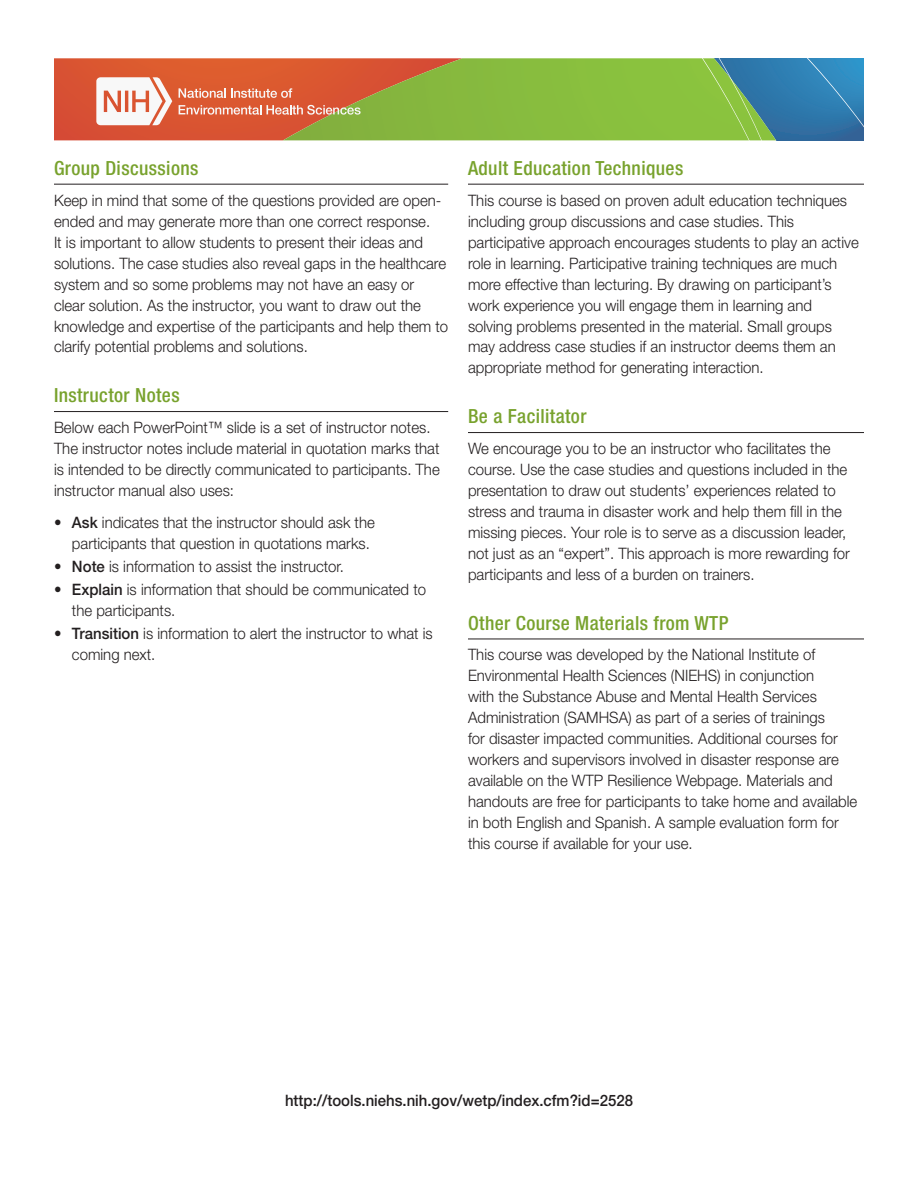
<style>
.page{position:relative;width:918px;height:1188px;background:#fff}
.page>*{position:absolute;margin:0;border:0;box-sizing:border-box;transform-origin:0 0}
.Factsheet_Sub_Green{font:500 condensed 19.5px "Helvetica Neue LT Std";letter-spacing:.02em;color:#78a22d}
.Body{font:300 15.75px/21px "Helvetica Neue LT Std";color:#231f20;scale:.95 1}
.Body_Bold{font:500 15.75px "Helvetica Neue LT Std";color:#231f20;scale:.95 1}
.s1{font-weight:500}
</style>
<div class="page">
<svg style="left:54px;top:58px;width:810px;height:82px;background:#9d9555"></svg>
<hr style="left:54px;top:184px;width:394px;height:1px;background:#231f20">
<hr style="left:54px;top:411px;width:394px;height:1px;background:#231f20">
<hr style="left:468px;top:184px;width:396px;height:1px;background:#231f20">
<hr style="left:468px;top:432px;width:396px;height:1px;background:#231f20">
<hr style="left:468px;top:639px;width:396px;height:1px;background:#231f20">
<p class="Factsheet_Sub_Green" style="left:54px;top:156px;width:146px">Group Discussions</p>
<p class="Body" style="left:54px;top:189px;width:416px">Keep in mind that some of the questions provided are open&shy;ended and may generate more than one correct response.<br>It is important to allow students to present their ideas and solutions. The case studies also reveal gaps in the healthcare system and so some problems may not have an easy or clear solution. As the instructor, you want to draw out the knowledge and expertise of the participants and help them to clarify potential problems and solutions.</p>
<p class="Factsheet_Sub_Green" style="left:54px;top:384px;width:127px">Instructor Notes</p>
<p class="Body" style="left:54px;top:417px;width:408px">Below each PowerPoint™ slide is a set of instructor notes.<br>The instructor notes include material in quotation marks that is intended to be directly communicated to participants. The instructor manual also uses:</p>
<p class="Body" style="left:72px;top:511px;width:320px;text-indent:-18px">• <span class="s1">Ask</span> indicates that the instructor should ask the participants that question in quotations marks.</p>
<p class="Body" style="left:54px;top:555px;width:307px">• <span class="s1">Note</span> is information to assist the instructor.</p>
<p class="Body" style="left:72px;top:579px;width:374px;text-indent:-18px">• <span class="s1">Explain</span> is information that should be communicated to the participants.</p>
<p class="Body" style="left:72px;top:623px;width:381px;text-indent:-18px">• <span class="s1">Transition</span> is information to alert the instructor to what is coming next.</p>
<p class="Factsheet_Sub_Green" style="left:468px;top:156px;width:217px">Adult Education Techniques</p>
<p class="Body" style="left:468px;top:189px;width:413px">This course is based on proven adult education techniques including group discussions and case studies. This participative approach encourages students to play an active role in learning. Participative training techniques are much more effective than lecturing. By drawing on participant’s work experience you will engage them in learning and solving problems presented in the material. Small groups may address case studies if an instructor deems them an appropriate method for generating interaction.</p>
<p class="Factsheet_Sub_Green" style="left:468px;top:405px;width:120px">Be a Facilitator</p>
<p class="Body" style="left:468px;top:438px;width:404px">We encourage you to be an instructor who facilitates the course. Use the case studies and questions included in the presentation to draw out students’ experiences related to stress and trauma in disaster work and help them fill in the missing pieces. Your role is to serve as a discussion leader, not just as an “expert”. This approach is more rewarding for participants and less of a burden on trainers.</p>
<p class="Factsheet_Sub_Green" style="left:468px;top:611px;width:262px">Other Course Materials from WTP</p>
<p class="Body" style="left:468px;top:644px;width:411px">This course was developed by the National Institute of Environmental Health Sciences (NIEHS) in conjunction<br>with the Substance Abuse and Mental Health Services Administration (SAMHSA) as part of a series of trainings<br>for disaster impacted communities. Additional courses for workers and supervisors involved in disaster response are available on the WTP Resilience Webpage. Materials and handouts are free for participants to take home and available in both English and Spanish. A sample evaluation form for this course if available for your use.</p>
<p class="Body_Bold" style="left:285px;top:1092px;width:368px">http://tools.niehs.nih.gov/wetp/index.cfm?id=2528</p>
</div>
